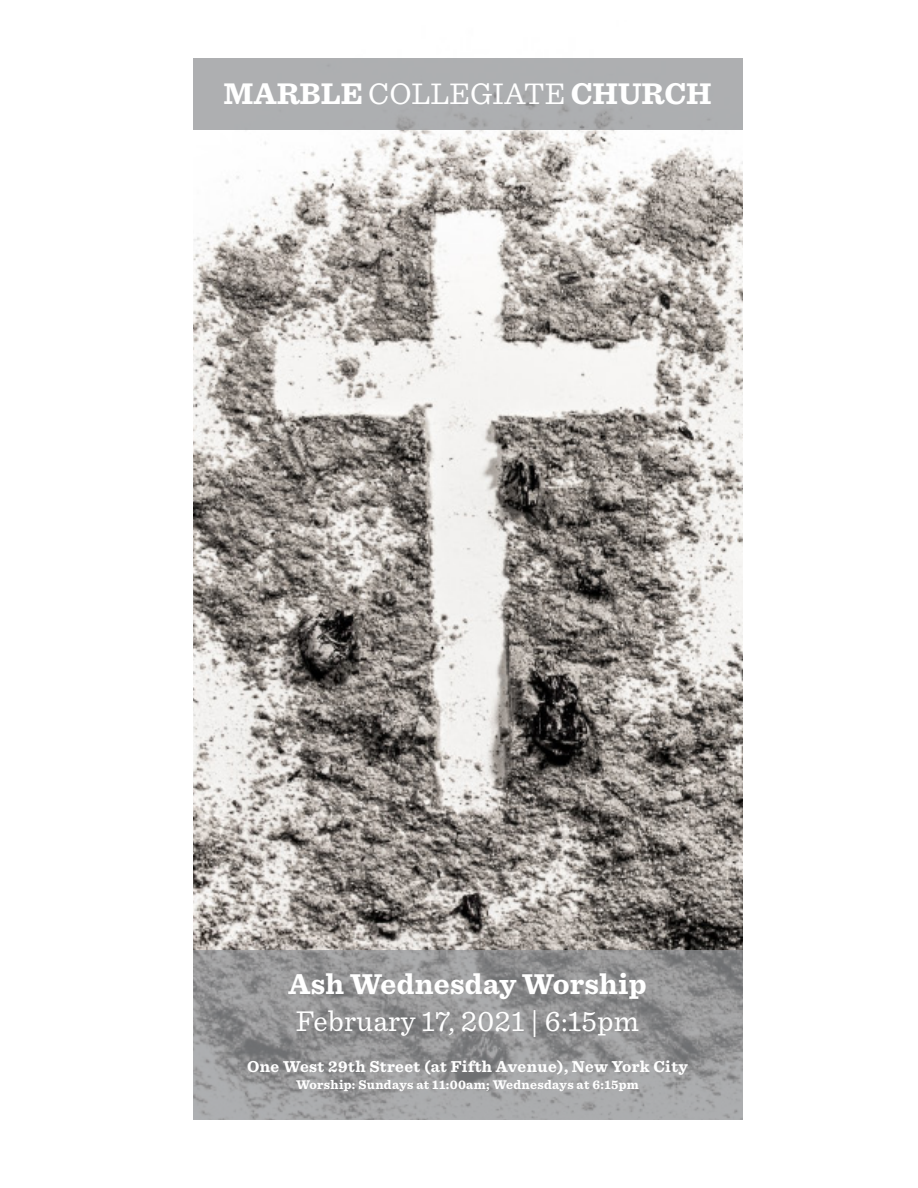
<style>
.page{position:relative;width:918px;height:1188px;background:#fff}
.page>*{position:absolute;margin:0;border:0;box-sizing:border-box;transform-origin:0 0}
.t1{font:700 31.35px "Sentinel";color:#fff}
.t2{font:30px/36.5px "Sentinel";letter-spacing:.01em;color:#fff}
.t3{font:700 16.5px "Sentinel";letter-spacing:.025em;color:#fff}
.t4{font:700 13.2px "Sentinel";letter-spacing:.025em;color:#fff}
.s1{font-weight:400}
.s2{font-weight:700}
</style>
<div class="page">
<img style="left:193px;top:130px;width:550px;height:820px">
<svg style="left:193px;top:950px;width:550px;height:169px;background:#969798"></svg>
<div style="left:193px;top:58px;width:550px;height:72px;background:#adafb1"></div>
<p class="t1" style="left:224px;top:69px;width:489px">MARBLE <span class="s1">COLLEGIATE</span> CHURCH</p>
<p class="t2" style="left:288px;top:964px;width:360px"><span class="s2">Ash Wednesday Worship<br></span>February 17, 2021 | 6:15pm</p>
<p class="t3" style="left:247px;top:1053px;width:442px">One West 29th Street (at Fifth Avenue), New York City</p>
<p class="t4" style="left:296px;top:1075px;width:344px">Worship: Sundays at 11:00am; Wednesdays at 6:15pm</p>
</div>
